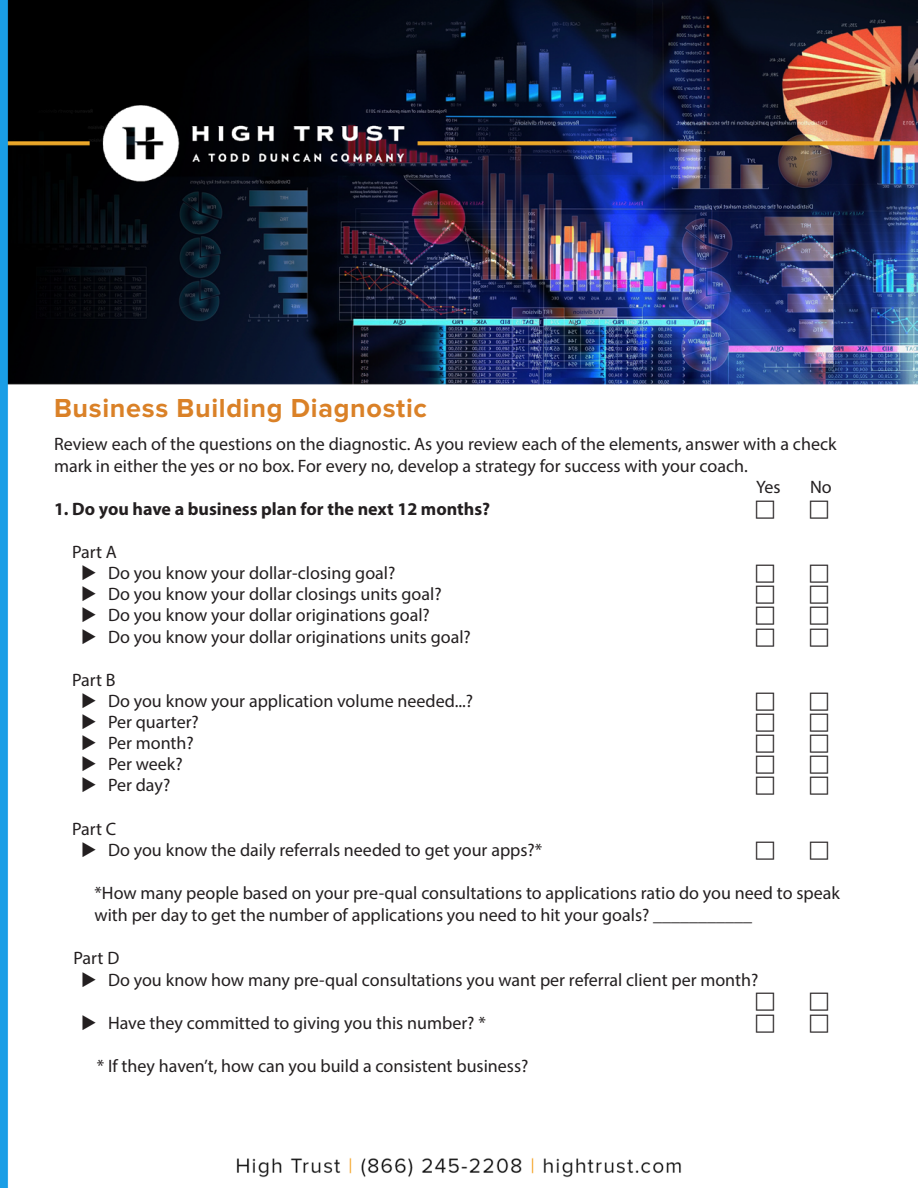
<style>
.page{position:relative;width:918px;height:1188px;background:#fff}
.page>*{position:absolute;margin:0;border:0;box-sizing:border-box;transform-origin:0 0}
.Page_Title{font:700 27px "Proxima Nova";letter-spacing:.025em;color:#da8127}
.t1{font:18px/21.6px "Myriad Pro";color:#231f20}
.t2{font:700 18px "Myriad Pro";color:#231f20}
</style>
<div class="page">
<img style="left:0;top:0;width:918px;height:1188px">
<svg style="left:756px;top:500px;width:27px;height:18px"></svg>
<svg style="left:810px;top:500px;width:18px;height:18px"></svg>
<svg style="left:83px;top:565px;width:13px;height:15px"></svg>
<svg style="left:83px;top:586px;width:13px;height:15px"></svg>
<svg style="left:83px;top:607px;width:13px;height:15px"></svg>
<svg style="left:83px;top:628px;width:13px;height:16px"></svg>
<svg style="left:756px;top:564px;width:27px;height:82px"></svg>
<svg style="left:810px;top:564px;width:18px;height:82px"></svg>
<svg style="left:83px;top:693px;width:13px;height:15px"></svg>
<svg style="left:83px;top:714px;width:13px;height:15px"></svg>
<svg style="left:83px;top:735px;width:13px;height:15px"></svg>
<svg style="left:83px;top:756px;width:13px;height:15px"></svg>
<svg style="left:83px;top:777px;width:13px;height:15px"></svg>
<svg style="left:756px;top:692px;width:27px;height:103px"></svg>
<svg style="left:810px;top:692px;width:18px;height:103px"></svg>
<svg style="left:83px;top:842px;width:13px;height:15px"></svg>
<svg style="left:756px;top:842px;width:27px;height:18px"></svg>
<svg style="left:810px;top:842px;width:18px;height:18px"></svg>
<svg style="left:83px;top:972px;width:13px;height:15px"></svg>
<svg style="left:83px;top:1015px;width:13px;height:15px"></svg>
<svg style="left:756px;top:993px;width:27px;height:40px"></svg>
<svg style="left:810px;top:993px;width:18px;height:40px"></svg>
<p class="Page_Title" style="left:54px;top:393px;width:375px">Business Building Diagnostic</p>
<p class="t1" style="left:54px;top:433px;width:784px">Review each of the questions on the diagnostic. As you review each of the elements, answer with a check mark in either the yes or no box. For every no, develop a strategy for success with your coach.</p>
<p class="t1" style="left:756px;top:476px;width:26px">Yes</p>
<p class="t1" style="left:810px;top:476px;width:23px">No</p>
<p class="t2" style="left:54px;top:497px;width:438px">1. Do you have a business plan for the next 12 months?</p>
<p class="t1" style="left:72px;top:541px;width:46px">Part A</p>
<p class="t1" style="left:108px;top:562px;width:289px">Do you know your dollar-closing goal?</p>
<p class="t1" style="left:108px;top:583px;width:335px">Do you know your dollar closings units goal?</p>
<p class="t1" style="left:108px;top:604px;width:323px">Do you know your dollar originations goal?</p>
<p class="t1" style="left:108px;top:625px;width:364px">Do you know your dollar originations units goal?</p>
<p class="t1" style="left:72px;top:669px;width:45px">Part B</p>
<p class="t1" style="left:108px;top:690px;width:367px">Do you know your application volume needed...?</p>
<p class="t1" style="left:108px;top:711px;width:92px">Per quarter?</p>
<p class="t1" style="left:108px;top:732px;width:87px">Per month?</p>
<p class="t1" style="left:108px;top:753px;width:76px">Per week?</p>
<p class="t1" style="left:108px;top:774px;width:64px">Per day?</p>
<p class="t1" style="left:72px;top:817px;width:46px">Part C</p>
<p class="t1" style="left:108px;top:839px;width:436px">Do you know the daily referrals needed to get your apps?*</p>
<p class="t1" style="left:94px;top:882px;width:747px">*How many people based on your pre-qual consultations to applications ratio do you need to speak with per day to get the number of applications you need to hit your goals? ___________</p>
<p class="t1" style="left:74px;top:947px;width:47px">Part D</p>
<p class="t1" style="left:108px;top:969px;width:652px">Do you know how many pre-qual consultations you want per referral client per month?</p>
<p class="t1" style="left:108px;top:1012px;width:379px">Have they committed to giving you this number? *</p>
<p class="t1" style="left:97px;top:1055px;width:433px">* If they haven’t, how can you build a consistent business?</p>
</div>
